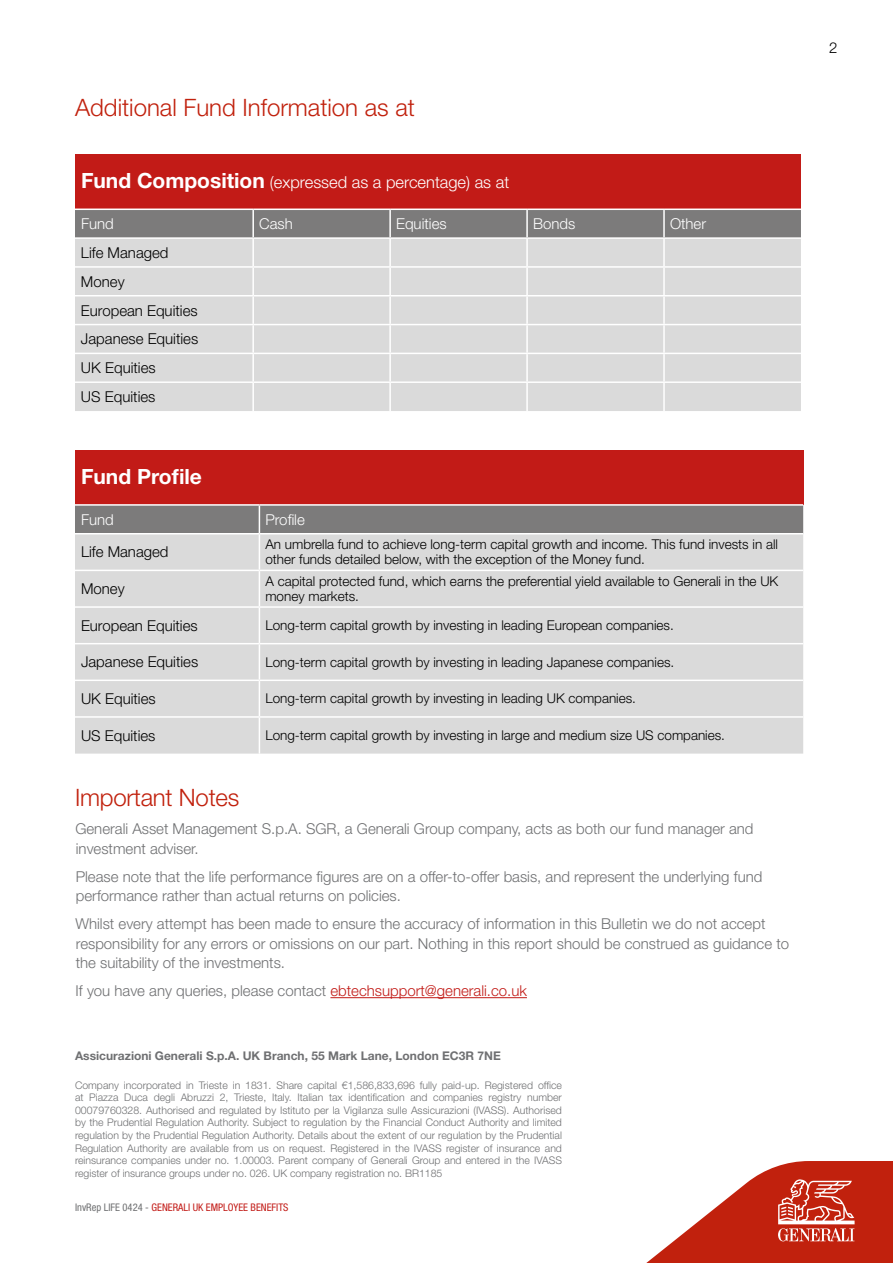
<style>
.page{position:relative;width:893px;height:1263px;background:#fff}
.page>*{position:absolute;margin:0;border:0;box-sizing:border-box;transform-origin:0 0}
.t1{font:300 24px "Helvetica Neue LT Std";color:#c1210d}
.t2{font:700 21px "Helvetica Neue LT Std";color:#fff}
.t3{font:300 16.5px "Helvetica Neue LT Std";color:#fff}
.t4{font:300 15px/19.5px "Helvetica Neue LT Std";color:#6f7072}
.t5{font:300 15px/28.8px "Helvetica Neue LT Std";color:#000}
.t6{font:300 15px "Helvetica Neue LT Std";color:#fff}
.t7{font:300 13.5px/15px "Helvetica Neue LT Std";color:#000}
.t8{font:700 12px "Helvetica Neue LT Std";color:#6f7072}
.t9{font:300 10.5px/12.6px "Helvetica Neue LT Std";color:#6f7072;text-align:justify}
.t10{font:condensed 10.5px "Helvetica Neue LT Std";color:#c21b17}
.s1{font-weight:700;font-size:21px}
.s2{color:#c21b17}
.s3{color:#6f7072}
</style>
<div class="page">
<svg style="left:646px;top:1161px;width:247px;height:102px"></svg>
<div style="left:75px;top:154px;width:726px;height:55px;background:#c21b17"></div>
<div style="left:75px;top:210px;width:726px;height:27px;background:#7c7b7b"></div>
<div style="left:75px;top:239px;width:726px;height:172px;background:#dadada"></div>
<hr style="left:252px;top:210px;width:2px;height:27px;background:#fff">
<hr style="left:389px;top:210px;width:2px;height:27px;background:#fff">
<hr style="left:526px;top:210px;width:2px;height:27px;background:#fff">
<hr style="left:663px;top:210px;width:2px;height:27px;background:#fff">
<hr style="left:252px;top:239px;width:2px;height:27px;background:#fff">
<hr style="left:389px;top:239px;width:2px;height:27px;background:#fff">
<hr style="left:526px;top:239px;width:2px;height:27px;background:#fff">
<hr style="left:663px;top:239px;width:2px;height:27px;background:#fff">
<hr style="left:75px;top:266px;width:178px;height:2px;background:#fff">
<hr style="left:253px;top:266px;width:137px;height:2px;background:#fff">
<hr style="left:252px;top:268px;width:2px;height:27px;background:#fff">
<hr style="left:390px;top:266px;width:137px;height:2px;background:#fff">
<hr style="left:389px;top:268px;width:2px;height:27px;background:#fff">
<hr style="left:527px;top:266px;width:137px;height:2px;background:#fff">
<hr style="left:526px;top:268px;width:2px;height:27px;background:#fff">
<hr style="left:664px;top:266px;width:137px;height:2px;background:#fff">
<hr style="left:663px;top:268px;width:2px;height:27px;background:#fff">
<hr style="left:75px;top:295px;width:178px;height:1px;background:#fff">
<hr style="left:253px;top:295px;width:137px;height:1px;background:#fff">
<hr style="left:252px;top:296px;width:2px;height:28px;background:#fff">
<hr style="left:390px;top:295px;width:137px;height:1px;background:#fff">
<hr style="left:389px;top:296px;width:2px;height:28px;background:#fff">
<hr style="left:527px;top:295px;width:137px;height:1px;background:#fff">
<hr style="left:526px;top:296px;width:2px;height:28px;background:#fff">
<hr style="left:664px;top:295px;width:137px;height:1px;background:#fff">
<hr style="left:663px;top:296px;width:2px;height:28px;background:#fff">
<hr style="left:75px;top:324px;width:178px;height:1px;background:#fff">
<hr style="left:253px;top:324px;width:137px;height:1px;background:#fff">
<hr style="left:252px;top:325px;width:2px;height:28px;background:#fff">
<hr style="left:390px;top:324px;width:137px;height:1px;background:#fff">
<hr style="left:389px;top:325px;width:2px;height:28px;background:#fff">
<hr style="left:527px;top:324px;width:137px;height:1px;background:#fff">
<hr style="left:526px;top:325px;width:2px;height:28px;background:#fff">
<hr style="left:664px;top:324px;width:137px;height:1px;background:#fff">
<hr style="left:663px;top:325px;width:2px;height:28px;background:#fff">
<hr style="left:75px;top:353px;width:178px;height:1px;background:#fff">
<hr style="left:253px;top:353px;width:137px;height:1px;background:#fff">
<hr style="left:252px;top:354px;width:2px;height:27px;background:#fff">
<hr style="left:390px;top:353px;width:137px;height:1px;background:#fff">
<hr style="left:389px;top:354px;width:2px;height:27px;background:#fff">
<hr style="left:527px;top:353px;width:137px;height:1px;background:#fff">
<hr style="left:526px;top:354px;width:2px;height:27px;background:#fff">
<hr style="left:664px;top:353px;width:137px;height:1px;background:#fff">
<hr style="left:663px;top:354px;width:2px;height:27px;background:#fff">
<hr style="left:75px;top:381px;width:178px;height:2px;background:#fff">
<hr style="left:253px;top:381px;width:137px;height:2px;background:#fff">
<hr style="left:252px;top:383px;width:2px;height:28px;background:#fff">
<hr style="left:390px;top:381px;width:137px;height:2px;background:#fff">
<hr style="left:389px;top:383px;width:2px;height:28px;background:#fff">
<hr style="left:527px;top:381px;width:137px;height:2px;background:#fff">
<hr style="left:526px;top:383px;width:2px;height:28px;background:#fff">
<hr style="left:664px;top:381px;width:137px;height:2px;background:#fff">
<hr style="left:663px;top:383px;width:2px;height:28px;background:#fff">
<div style="left:75px;top:450px;width:728px;height:55px;background:#c21b17"></div>
<div style="left:75px;top:534px;width:728px;height:220px;background:#dadada"></div>
<div style="left:75px;top:506px;width:728px;height:27px;background:#7c7b7b"></div>
<hr style="left:259px;top:534px;width:1px;height:36px;background:#fff">
<hr style="left:75px;top:570px;width:184px;height:1px;background:#fff">
<hr style="left:259px;top:570px;width:544px;height:1px;background:#fff">
<hr style="left:259px;top:571px;width:1px;height:35px;background:#fff">
<hr style="left:75px;top:606px;width:184px;height:2px;background:#fff">
<hr style="left:259px;top:606px;width:544px;height:2px;background:#fff">
<hr style="left:259px;top:608px;width:1px;height:35px;background:#fff">
<hr style="left:75px;top:643px;width:184px;height:1px;background:#fff">
<hr style="left:259px;top:643px;width:544px;height:1px;background:#fff">
<hr style="left:259px;top:644px;width:1px;height:35px;background:#fff">
<hr style="left:75px;top:679px;width:184px;height:2px;background:#fff">
<hr style="left:259px;top:679px;width:544px;height:2px;background:#fff">
<hr style="left:259px;top:681px;width:1px;height:35px;background:#fff">
<hr style="left:75px;top:716px;width:184px;height:2px;background:#fff">
<hr style="left:259px;top:716px;width:544px;height:2px;background:#fff">
<hr style="left:259px;top:718px;width:1px;height:36px;background:#fff">
<hr style="left:75px;top:504px;width:184px;height:2px;background:#fff">
<hr style="left:259px;top:504px;width:544px;height:2px;background:#fff">
<hr style="left:330px;top:997px;width:197px;height:1px;background:#c21b17">
<h1 class="t1" style="left:75px;top:93px;width:342px">Additional Fund Information as at</h1>
<h3 class="t3" style="left:81px;top:172px;width:430px"><span class="s1">Fund Composition</span> (expressed as a percentage) as at</h3>
<h3 class="t6" style="left:81px;top:215px;width:34px">Fund</h3>
<h3 class="t6" style="left:259px;top:215px;width:35px">Cash</h3>
<h3 class="t6" style="left:396px;top:215px;width:52px">Equities</h3>
<h3 class="t6" style="left:533px;top:215px;width:44px">Bonds</h3>
<h3 class="t6" style="left:670px;top:215px;width:38px">Other</h3>
<h3 class="t5" style="left:81px;top:238px;width:119px">Life Managed<br>Money<br>European Equities<br>Japanese Equities<br>UK Equities<br>US Equities</h3>
<h2 class="t2" style="left:81px;top:463px;width:122px">Fund Profile</h2>
<h3 class="t6" style="left:81px;top:510px;width:34px">Fund</h3>
<h3 class="t6" style="left:265px;top:510px;width:41px">Profile</h3>
<h3 class="t5" style="left:81px;top:537px;width:89px">Life Managed</h3>
<p class="t7" style="left:265px;top:537px;width:514px">An umbrella fund to achieve long-term capital growth and income. This fund invests in all other funds detailed below, with the exception of the Money fund.</p>
<h3 class="t5" style="left:81px;top:574px;width:45px">Money</h3>
<p class="t7" style="left:265px;top:573px;width:514px">A capital protected fund, which earns the preferential yield available to Generali in the UK money markets.</p>
<h3 class="t5" style="left:81px;top:611px;width:118px">European Equities</h3>
<p class="t7" style="left:265px;top:618px;width:410px">Long-term capital growth by investing in leading European companies.</p>
<h3 class="t5" style="left:81px;top:647px;width:119px">Japanese Equities</h3>
<p class="t7" style="left:265px;top:654px;width:410px">Long-term capital growth by investing in leading Japanese companies.</p>
<h3 class="t5" style="left:81px;top:684px;width:76px">UK Equities</h3>
<p class="t7" style="left:265px;top:691px;width:372px">Long-term capital growth by investing in leading UK companies.</p>
<h3 class="t5" style="left:81px;top:721px;width:76px">US Equities</h3>
<p class="t7" style="left:265px;top:727px;width:461px">Long-term capital growth by investing in large and medium size US companies.</p>
<h1 class="t1" style="left:75px;top:783px;width:166px">Important Notes</h1>
<h3 class="t4" style="left:75px;top:819px;width:680px">Generali Asset Management S.p.A. SGR, a Generali Group company, acts as both our fund manager and investment adviser.</h3>
<h3 class="t4" style="left:76px;top:866px;width:688px">Please note that the life performance figures are on a offer-to-offer basis, and represent the underlying fund performance rather than actual returns on policies.</h3>
<p class="t4" style="left:76px;top:914px;width:715px">Whilst every attempt has been made to ensure the accuracy of information in this Bulletin we do not accept responsibility for any errors or omissions on our part. Nothing in this report should be construed as guidance to the suitability of the investments.</p>
<h3 class="t4" style="left:76px;top:981px;width:453px">If you have any queries, please contact <span class="s2">ebtechsupport@generali.co.uk</span></h3>
<p class="t8" style="left:75px;top:1048px;width:427px">Assicurazioni Generali S.p.A. UK Branch, 55 Mark Lane, London EC3R 7NE</p>
<p class="t9" style="left:75px;top:1078px;width:488px">Company incorporated in Trieste in 1831. Share capital €1,586,833,696 fully paid-up. Registered office at Piazza Duca degli Abruzzi 2, Trieste, Italy. Italian tax identification and companies registry number 00079760328. Authorised and regulated by Istituto per la Vigilanza sulle Assicurazioni (IVASS). Authorised by the Prudential Regulation Authority. Subject to regulation by the Financial Conduct Authority and limited regulation by the Prudential Regulation Authority. Details about the extent of our regulation by the Prudential Regulation Authority are available from us on request. Registered in the IVASS register of insurance and reinsurance companies under no. 1.00003. Parent company of Generali Group and entered in the IVASS register of insurance groups under no. 026. UK company registration no. BR1185</p>
<p class="t10" style="left:75px;top:1201px;width:215px"><span class="s3">InvRep LIFE 0424 -</span> GENERALI UK EMPLOYEE BENEFITS</p>
<h3 class="t5" style="left:829px;top:33px;width:10px">2</h3>
</div>
